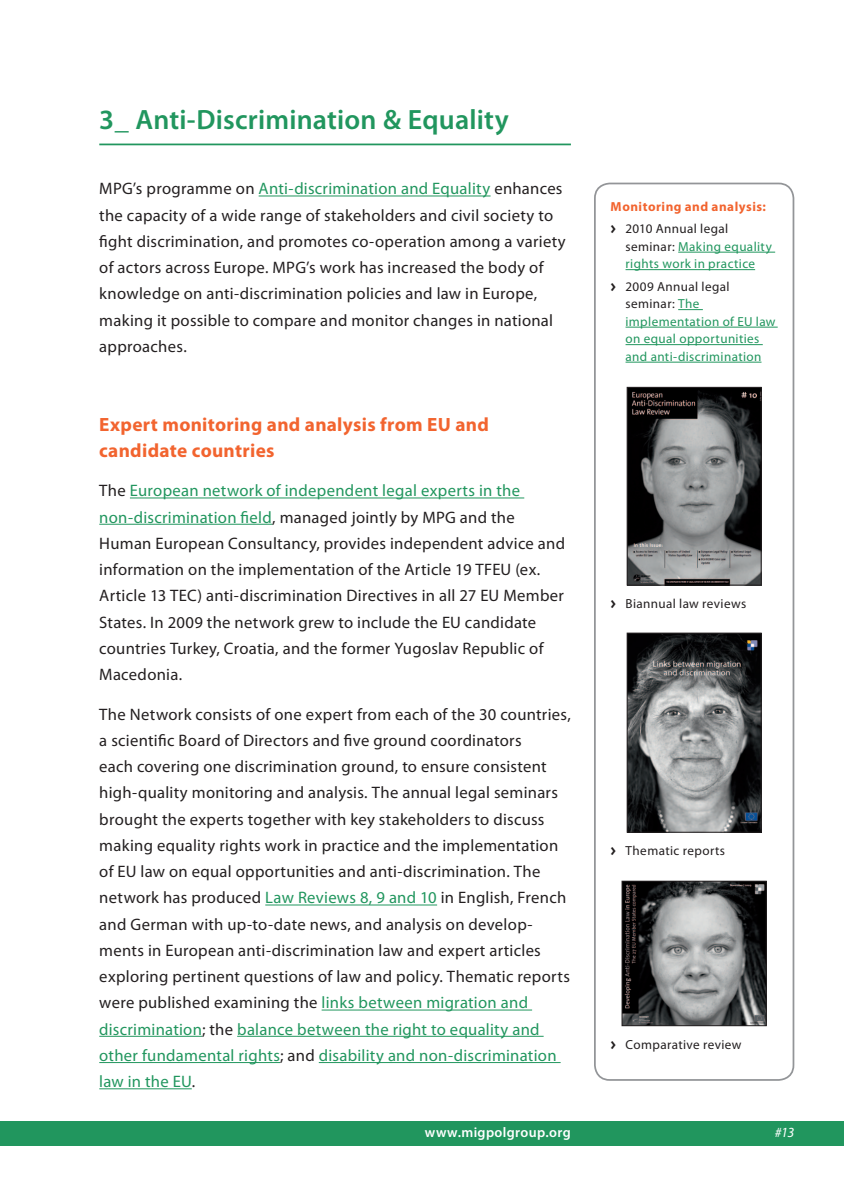
<style>
.page{position:relative;width:844px;height:1191px;background:#fff}
.page>*{position:absolute;margin:0;border:0;box-sizing:border-box;transform-origin:0 0}
.t1{font:600 28px "Myriad Pro";letter-spacing:.005em;color:#21965e}
.t2{font:700 19.25px/26.2px "Myriad Pro";letter-spacing:.015em;color:#f2642f}
.t3{font:16.62px/26.2px "Myriad Pro";letter-spacing:.015em;color:#231f20}
.t4{font:600 14px "Myriad Pro";letter-spacing:.025em;color:#fff}
.t5{font:italic 14px "Myriad Pro";color:#fff}
.t6{font:13.12px/17.5px "Myriad Pro";letter-spacing:.03em;color:#21965e}
.t7{font:13.12px "Myriad Pro";letter-spacing:.03em;color:#231f20}
.t8{font:700 13.12px/22.4px "Myriad Pro";letter-spacing:.04em;color:#f2642f}
.s1{color:#21965e}
.s2{font-family:"Meta Plus Bold Caps";font-weight:400;color:#231f20}
.s3{font-weight:400;color:#231f20}
.s4{color:#231f20}
.s5{font-family:"Meta Plus Bold Caps";color:#231f20}
.s6{font-family:"Meta Plus Bold Caps"}
</style>
<div class="page">
<div style="left:0;top:1121px;width:843px;height:25px;background:#21965e"></div>
<hr style="left:99px;top:144px;width:471px;height:1px;background:#21965e">
<hr style="left:258px;top:195px;width:232px;height:1px;background:#21965e">
<hr style="left:130px;top:497px;width:394px;height:1px;background:#21965e">
<hr style="left:99px;top:524px;width:173px;height:1px;background:#21965e">
<hr style="left:265px;top:904px;width:172px;height:1px;background:#21965e">
<hr style="left:321px;top:1009px;width:211px;height:1px;background:#21965e">
<hr style="left:99px;top:1035px;width:103px;height:1px;background:#21965e">
<hr style="left:237px;top:1035px;width:306px;height:1px;background:#21965e">
<hr style="left:99px;top:1062px;width:181px;height:1px;background:#21965e">
<hr style="left:319px;top:1062px;width:241px;height:1px;background:#21965e">
<hr style="left:99px;top:1088px;width:93px;height:1px;background:#21965e">
<hr style="left:678px;top:252px;width:97px;height:1px;background:#21965e">
<hr style="left:625px;top:269px;width:130px;height:1px;background:#21965e">
<svg style="left:678px;top:309px;width:24px;height:1px"></svg>
<hr style="left:625px;top:327px;width:152px;height:1px;background:#21965e">
<hr style="left:625px;top:344px;width:137px;height:1px;background:#21965e">
<hr style="left:625px;top:362px;width:136px;height:1px;background:#21965e">
<img style="left:628px;top:389px;width:131px;height:194px">
<div style="left:626px;top:387px;width:135px;height:198px;border:1px solid #231f20"></div>
<img style="left:628px;top:634px;width:131px;height:196px">
<div style="left:626px;top:632px;width:135px;height:200px;border:1px solid #231f20"></div>
<img style="left:623px;top:882px;width:141px;height:142px">
<div style="left:621px;top:880px;width:145px;height:146px;border:1px solid #231f20"></div>
<div style="left:594px;top:183px;width:200px;height:897px;border:2px solid #939598;border-radius:15px"></div>
<h1 class="t1" style="left:99px;top:101px;width:411px">3_ Anti-Discrimination &amp; Equality</h1>
<p class="t3" style="left:99px;top:175px;width:468px">MPG’s programme on <span class="s1">Anti-discrimination and Equality</span> enhances the capacity of a wide range of stakeholders and civil society to fight discrimination, and promotes co-operation among a variety of actors across Europe. MPG’s work has increased the body of knowledge on anti-discrimination policies and law in Europe, making it possible to compare and monitor changes in national approaches.</p>
<p class="t2" style="left:99px;top:410px;width:391px">Expert monitoring and analysis from EU and candidate countries</p>
<p class="t3" style="left:99px;top:477px;width:467px">The <span class="s1">European network of independent legal experts in the non-discrimination field</span>, managed jointly by MPG and the Human European Consultancy, provides independent advice and information on the implementation of the Article 19 TFEU (ex.<br>Article 13 TEC) anti-discrimination Directives in all 27 EU Member States. In 2009 the network grew to include the EU candidate countries Turkey, Croatia, and the former Yugoslav Republic of Macedonia.</p>
<p class="t3" style="left:99px;top:700px;width:473px">The Network consists of one expert from each of the 30 countries, a scientific Board of Directors and five ground coordinators<br>each covering one discrimination ground, to ensure consistent high-quality monitoring and analysis. The annual legal seminars brought the experts together with key stakeholders to discuss making equality rights work in practice and the implementation of EU law on equal opportunities and anti-discrimination. The network has produced <span class="s1">Law Reviews 8, 9 and 10</span> in English, French and German with up-to-date news, and analysis on develop&shy;ments in European anti-discrimination law and expert articles exploring pertinent questions of law and policy. Thematic reports were published examining the <span class="s1">links between migration and discrimination</span>; the <span class="s1">balance between the right to equality and other fundamental rights</span>; and <span class="s1">disability and non-discrimination law in the EU</span>.</p>
<p class="t8" style="left:610px;top:195px;width:157px">Monitoring and analysis: <span class="s2">&gt;</span> <span class="s3">2010 Annual legal</span></p>
<p class="t6" style="left:625px;top:237px;width:148px"><span class="s4">seminar:</span> Making equality rights work in practice</p>
<p class="t6" style="left:625px;top:277px;width:151px;text-indent:-15px"><span class="s5">&gt;</span> <span class="s4">2009 Annual legal seminar:</span> The implementation of EU law on equal opportunities and anti-discrimination</p>
<p class="t7" style="left:610px;top:595px;width:137px"><span class="s6">&gt;</span> Biannual law reviews</p>
<p class="t7" style="left:610px;top:842px;width:116px"><span class="s6">&gt;</span> Thematic reports</p>
<p class="t7" style="left:610px;top:1036px;width:132px"><span class="s6">&gt;</span> Comparative review</p>
<p class="t4" style="left:425px;top:1123px;width:147px">www.migpolgroup.org</p>
<p class="t5" style="left:774px;top:1124px;width:21px">#13</p>
</div>
